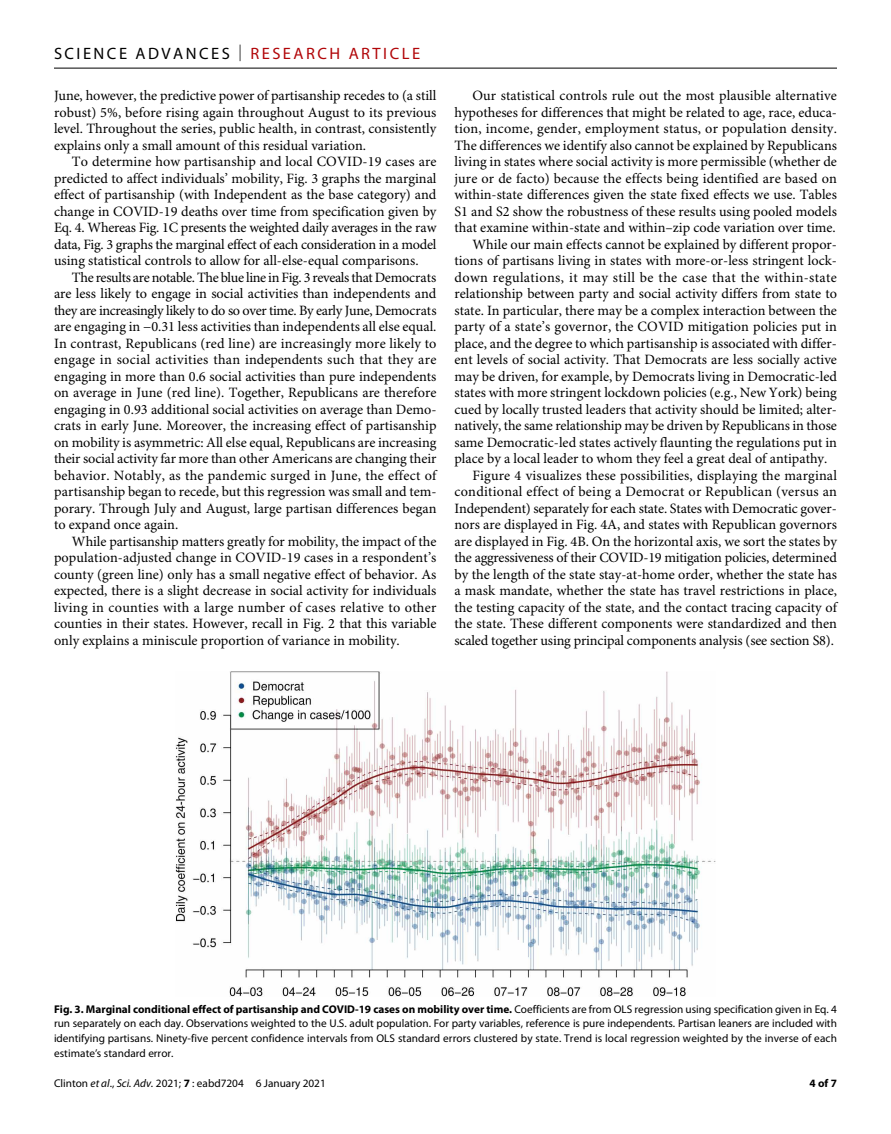
<style>
.page{position:relative;width:891px;height:1134px;background:#fff}
.page>*{position:absolute;margin:0;border:0;box-sizing:border-box;transform-origin:0 0}
.t1{font:16.5px "Myriad Pro";letter-spacing:.15em;color:#000}
.t2{font:14.25px/16.5px "Minion Pro";color:#000;text-align:justify}
.t3{font:14.25px "Minion Pro";letter-spacing:-.02em;color:#000}
.t4{font:14.25px "Minion Pro";letter-spacing:.025em;color:#000}
.t5{font:14.25px "Minion Pro";letter-spacing:.02em;color:#000}
.t6{font:11.25px/15px "Myriad Pro";letter-spacing:.01em;color:#000;text-align:justify}
.t7{font:700 11.25px "Myriad Pro";color:#000}
.s1{font-weight:300}
.s2{color:#b10508}
.s3{font-weight:700}
.s4{font-style:italic}
</style>
<div class="page">
<hr style="left:54px;top:68px;width:783px;height:1px;background:#000">
<img style="left:176px;top:671px;width:540px;height:325px">
<p class="t1" style="left:54px;top:40px;width:368px">SCIENCE ADVANCES <span class="s1">|</span> <span class="s2">RESEARCH ARTICLE</span></p>
<p class="t2" style="left:54px;top:89px;width:384px">June, however, the predictive power of partisanship recedes to (a still robust) 5%, before rising again throughout August to its previous level. Throughout the series, public health, in contrast, consistently explains only a small amount of this residual variation.</p>
<p class="t2" style="left:54px;top:155px;width:384px;text-indent:18px">To determine how partisanship and local COVID-19 cases are predicted to affect individuals’ mobility, Fig. 3 graphs the marginal effect of partisanship (with Independent as the base category) and change in COVID-19 deaths over time from specification given by Eq. 4. Whereas Fig. 1C presents the weighted daily averages in the raw data, Fig. 3 graphs the marginal effect of each consideration in a model using statistical controls to allow for all-else-equal comparisons.</p>
<p class="t2" style="left:54px;top:270px;width:384px;text-indent:18px">The results are notable. The blue line in Fig. 3 reveals that Democrats are less likely to engage in social activities than independents and they are increasingly likely to do so over time. By early June, Democrats are engaging in −0.31 less activities than independents all else equal.<br>In contrast, Republicans (red line) are increasingly more likely to engage in social activities than independents such that they are engaging in more than 0.6 social activities than pure independents on average in June (red line). Together, Republicans are therefore engaging in 0.93 additional social activities on average than Demo&shy;crats in early June. Moreover, the increasing effect of partisanship on mobility is asymmetric: All else equal, Republicans are increasing their social activity far more than other Americans are changing their behavior. Notably, as the pandemic surged in June, the effect of partisanship began to recede, but this regression was small and tem&shy;porary. Through July and August, large partisan differences began to expand once again.</p>
<p class="t2" style="left:54px;top:534px;width:384px;text-indent:18px">While partisanship matters greatly for mobility, the impact of the population-adjusted change in COVID-19 cases in a respondent’s county (green line) only has a small negative effect of behavior. As expected, there is a slight decrease in social activity for individuals living in counties with a large number of cases relative to other counties in their states. However, recall in Fig. 2 that this variable only explains a miniscule proportion of variance in mobility.</p>
<p class="t2" style="left:472px;top:89px;width:366px">Our statistical controls rule out the most plausible alternative</p>
<p class="t2" style="left:454px;top:105px;width:384px">hypotheses for differences that might be related to age, race, educa-</p>
<p class="t2" style="left:454px;top:122px;width:384px">tion, income, gender, employment status, or population density.</p>
<p class="t2" style="left:454px;top:138px;width:384px">The differences we identify also cannot be explained by Republicans</p>
<p class="t2" style="left:454px;top:155px;width:384px">living in states where social activity is more permissible (whether de</p>
<p class="t2" style="left:454px;top:171px;width:384px">jure or de facto) because the effects being identified are based on</p>
<p class="t2" style="left:454px;top:188px;width:384px">within-state differences given the state fixed effects we use. Tables</p>
<p class="t2" style="left:454px;top:204px;width:384px">S1 and S2 show the robustness of these results using pooled models</p>
<p class="t2" style="left:454px;top:221px;width:383px">that examine within-state and within–zip code variation over time.</p>
<p class="t2" style="left:472px;top:237px;width:366px">While our main effects cannot be explained by different propor-</p>
<p class="t2" style="left:454px;top:254px;width:384px">tions of partisans living in states with more-or-less stringent lock-</p>
<p class="t4" style="left:454px;top:268px;width:384px">down regulations, it may still be the case that the within-state</p>
<p class="t2" style="left:454px;top:287px;width:384px">relationship between party and social activity differs from state to</p>
<p class="t2" style="left:454px;top:303px;width:384px">state. In particular, there may be a complex interaction between the</p>
<p class="t2" style="left:454px;top:320px;width:384px">party of a state’s governor, the COVID mitigation policies put in</p>
<p class="t2" style="left:454px;top:336px;width:384px">place, and the degree to which partisanship is associated with differ-</p>
<p class="t2" style="left:454px;top:353px;width:384px">ent levels of social activity. That Democrats are less socially active</p>
<p class="t2" style="left:454px;top:369px;width:384px">may be driven, for example, by Democrats living in Democratic-led</p>
<p class="t2" style="left:454px;top:386px;width:384px">states with more stringent lockdown policies (e.g., New York) being</p>
<p class="t2" style="left:454px;top:402px;width:384px">cued by locally trusted leaders that activity should be limited; alter-</p>
<p class="t2" style="left:454px;top:419px;width:384px">natively, the same relationship may be driven by Republicans in those</p>
<p class="t2" style="left:454px;top:435px;width:384px">same Democratic-led states actively flaunting the regulations put in</p>
<p class="t2" style="left:454px;top:452px;width:374px">place by a local leader to whom they feel a great deal of antipathy.</p>
<p class="t2" style="left:472px;top:468px;width:366px">Figure 4 visualizes these possibilities, displaying the marginal</p>
<p class="t5" style="left:454px;top:483px;width:384px">conditional effect of being a Democrat or Republican (versus an</p>
<p class="t2" style="left:454px;top:501px;width:384px">Independent) separately for each state. States with Democratic gover-</p>
<p class="t2" style="left:454px;top:518px;width:384px">nors are displayed in Fig. 4A, and states with Republican governors</p>
<p class="t2" style="left:454px;top:534px;width:384px">are displayed in Fig. 4B. On the horizontal axis, we sort the states by</p>
<p class="t3" style="left:454px;top:549px;width:384px">the aggressiveness of their COVID-19 mitigation policies, determined</p>
<p class="t2" style="left:454px;top:567px;width:384px">by the length of the state stay-at-home order, whether the state has</p>
<p class="t2" style="left:454px;top:584px;width:384px">a mask mandate, whether the state has travel restrictions in place,</p>
<p class="t2" style="left:454px;top:600px;width:384px">the testing capacity of the state, and the contact tracing capacity of</p>
<p class="t2" style="left:454px;top:617px;width:384px">the state. These different components were standardized and then</p>
<p class="t2" style="left:454px;top:633px;width:381px">scaled together using principal components analysis (see section S8).</p>
<p class="t6" style="left:54px;top:1001px;width:784px"><span class="s3">Fig. 3. Marginal conditional effect of partisanship and COVID-19 cases on mobility over time.</span> Coefficients are from OLS regression using specification given in Eq. 4 run separately on each day. Observations weighted to the U.S. adult population. For party variables, reference is pure independents. Partisan leaners are included with identifying partisans. Ninety-five percent confidence intervals from OLS standard errors clustered by state. Trend is local regression weighted by the inverse of each estimate’s standard error.</p>
<p class="t6" style="left:54px;top:1076px;width:273px">Clinton <span class="s4">et al</span>., <span class="s4">Sci. Adv.</span> 2021; <span class="s3">7</span> : eabd7204 6 January 2021</p>
<p class="t7" style="left:810px;top:1074px;width:29px">4 of 7</p>
</div>
